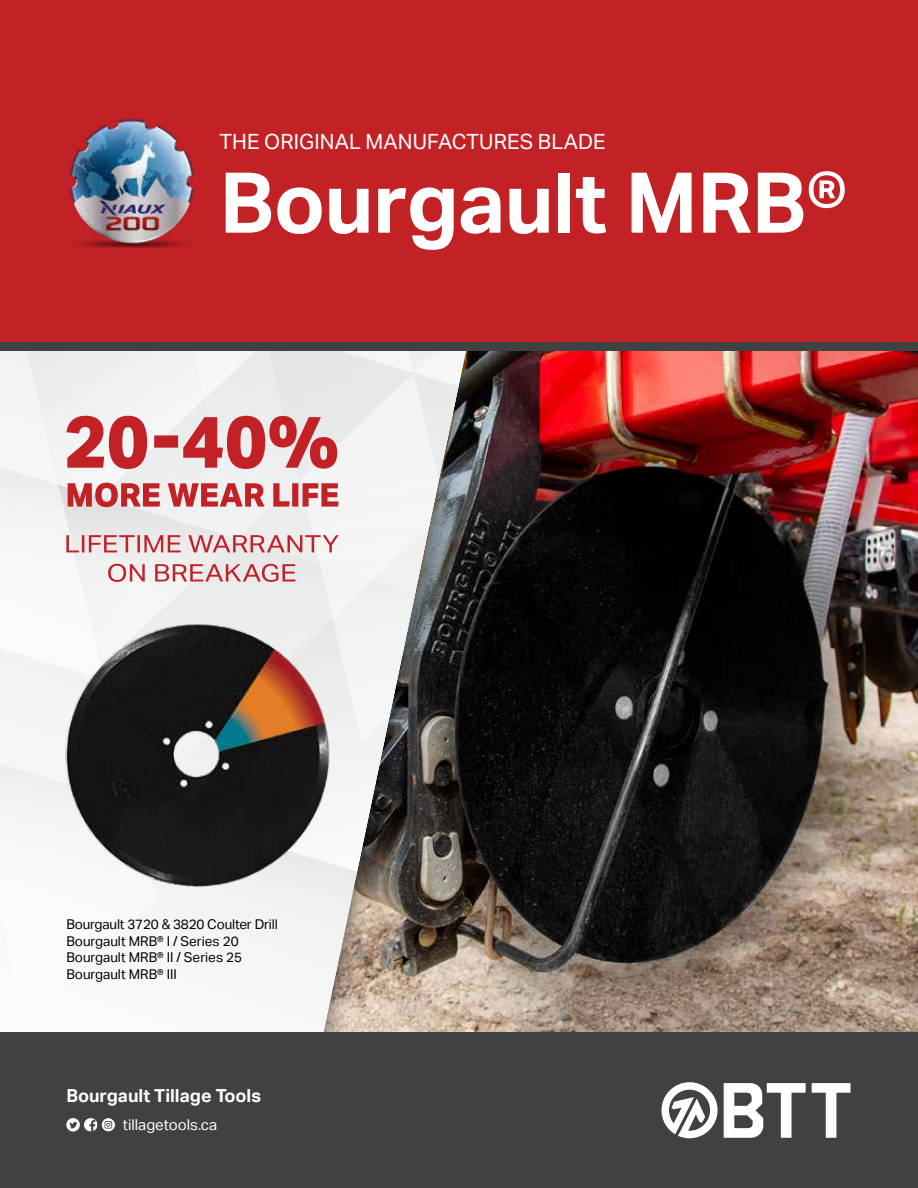
<style>
.page{position:relative;width:918px;height:1188px;background:#fff}
.page>*{position:absolute;margin:0;border:0;box-sizing:border-box;transform-origin:0 0}
.t1{font:700 84px "Aktiv Grotesk";letter-spacing:-.01em;color:#fff}
.t2{font:21px "Aktiv Grotesk";letter-spacing:.005em;color:#fff}
.t3{font:700 18px "Aktiv Grotesk";color:#fff}
.t4{font:15px "Aktiv Grotesk";color:#fff}
.t5{font:13.5px/16.5px "Aktiv Grotesk";color:#000}
</style>
<div class="page">
<img style="left:496px;top:351px;width:422px;height:681px">
<div style="left:0;top:182px;width:496px;height:952px;background:#000;opacity:.6"></div>
<svg style="left:0;top:999px;width:475px;height:33px"></svg>
<svg style="left:156px;top:805px;width:251px;height:194px"></svg>
<svg style="left:0;top:986px;width:156px;height:36px"></svg>
<svg style="left:0;top:351px;width:313px;height:635px"></svg>
<svg style="left:101px;top:351px;width:374px;height:454px"></svg>
<svg style="left:407px;top:723px;width:68px;height:302px;background:#665d53"></svg>
<div style="left:0;top:0;width:918px;height:342px;background:#c22126"></div>
<div style="left:0;top:1032px;width:918px;height:156px;background:#404142"></div>
<svg style="left:662px;top:1082px;width:56px;height:56px"></svg>
<svg style="left:812px;top:1083px;width:38px;height:55px"></svg>
<svg style="left:724px;top:1083px;width:82px;height:55px"></svg>
<svg style="left:66px;top:1118px;width:49px;height:14px"></svg>
<div style="left:0;top:342px;width:918px;height:9px;background:#404142"></div>
<svg style="left:68px;top:483px;width:271px;height:24px"></svg>
<svg style="left:66px;top:416px;width:271px;height:53px;background:#d78588"></svg>
<img style="left:20px;top:596px;width:358px;height:330px">
<svg style="left:108px;top:564px;width:188px;height:18px"></svg>
<svg style="left:66px;top:535px;width:273px;height:17px;background:#deacae"></svg>
<img style="left:69px;top:119px;width:125px;height:130px">
<h2 class="t2" style="left:220px;top:129px;width:388px">THE ORIGINAL MANUFACTURES BLADE</h2>
<h1 class="t1" style="left:220px;top:155px;width:629px">Bourgault MRB®</h1>
<p class="t5" style="left:66px;top:916px;width:213px">Bourgault 3720 &amp; 3820 Coulter Drill<br>Bourgault MRB® I / Series 20<br>Bourgault MRB® II / Series 25<br>Bourgault MRB® III</p>
<h3 class="t3" style="left:66px;top:1085px;width:196px">Bourgault Tillage Tools</h3>
<p class="t4" style="left:123px;top:1116px;width:96px">tillagetools.ca</p>
</div>
